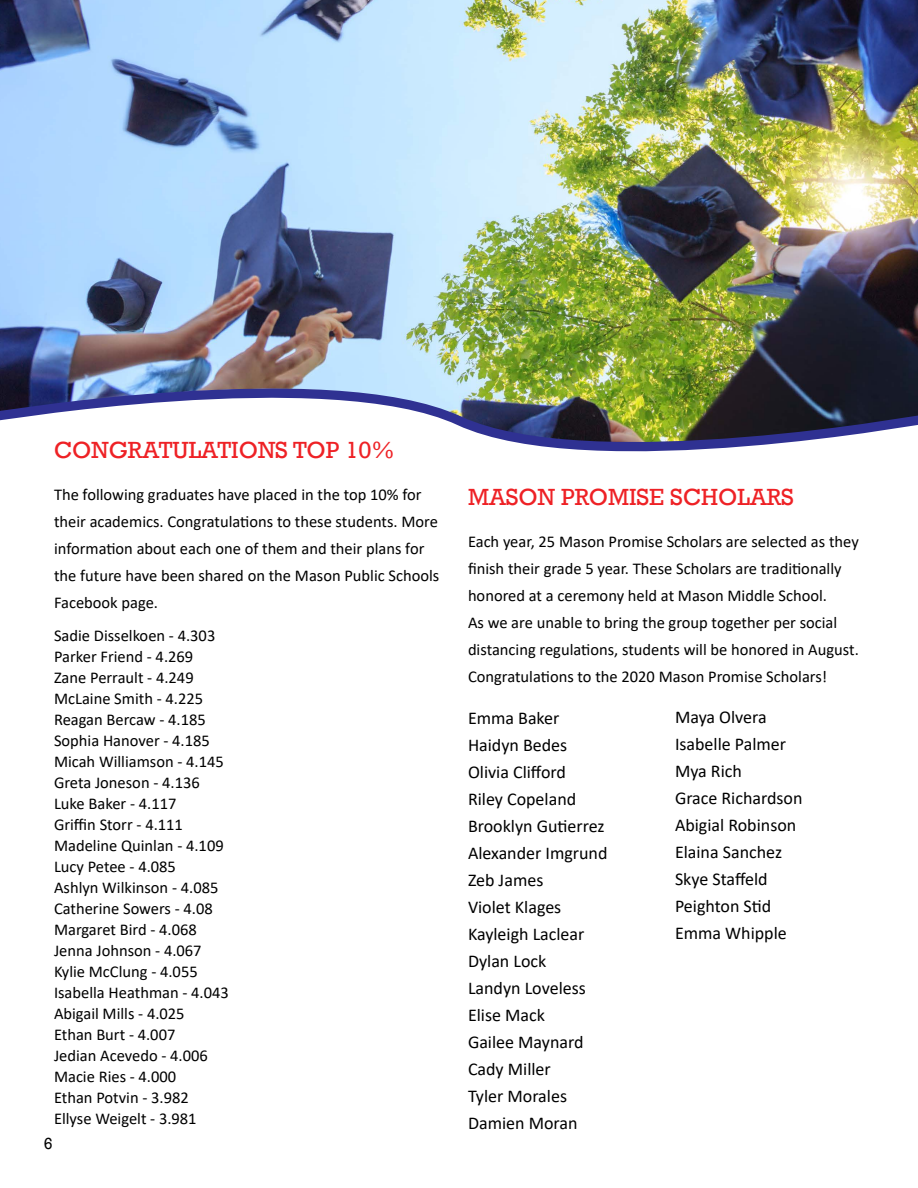
<style>
.page{position:relative;width:918px;height:1188px;background:#fff}
.page>*{position:absolute;margin:0;border:0;box-sizing:border-box;transform-origin:0 0}
.t1{font:24px "Rockwell";color:#ee2125}
.t2{font:18px "Calibri";color:#000}
.t3{font:16.5px/27px "Calibri";color:#000}
.t4{font:16.5px "Rockwell";color:#000}
</style>
<div class="page">
<img style="left:0;top:0;width:918px;height:361px">
<img style="left:0;top:361px;width:918px;height:91px">
<p class="t1" style="left:54px;top:436px;width:342px">CONGRATULATIONS TOP 10%</p>
<p class="t3" style="left:54px;top:480px;width:387px">The following graduates have placed in the top 10% for their academics. Congratulations to these students. More information about each one of them and their plans for the future have been shared on the Mason Public Schools Facebook page.</p>
<p class="t3" style="left:54px;top:621px;width:163px">Sadie Disselkoen - 4.303</p>
<p class="t3" style="left:54px;top:642px;width:141px">Parker Friend - 4.269</p>
<p class="t3" style="left:54px;top:663px;width:141px">Zane Perrault - 4.249</p>
<p class="t3" style="left:54px;top:684px;width:151px">McLaine Smith - 4.225</p>
<p class="t3" style="left:54px;top:705px;width:153px">Reagan Bercaw - 4.185</p>
<p class="t3" style="left:54px;top:726px;width:157px">Sophia Hanover - 4.185</p>
<p class="t3" style="left:54px;top:747px;width:171px">Micah Williamson - 4.145</p>
<p class="t3" style="left:54px;top:768px;width:147px">Greta Joneson - 4.136</p>
<p class="t3" style="left:54px;top:789px;width:124px">Luke Baker - 4.117</p>
<p class="t3" style="left:54px;top:810px;width:130px">Griffin Storr - 4.111</p>
<p class="t3" style="left:54px;top:831px;width:171px">Madeline Quinlan - 4.109</p>
<p class="t3" style="left:54px;top:852px;width:124px">Lucy Petee - 4.085</p>
<p class="t3" style="left:54px;top:873px;width:166px">Ashlyn Wilkinson - 4.085</p>
<p class="t3" style="left:54px;top:894px;width:160px">Catherine Sowers - 4.08</p>
<p class="t3" style="left:54px;top:915px;width:144px">Margaret Bird - 4.068</p>
<p class="t3" style="left:54px;top:936px;width:149px">Jenna Johnson - 4.067</p>
<p class="t3" style="left:54px;top:957px;width:145px">Kylie McClung - 4.055</p>
<p class="t3" style="left:54px;top:978px;width:176px">Isabella Heathman - 4.043</p>
<p class="t3" style="left:54px;top:999px;width:132px">Abigail Mills - 4.025</p>
<p class="t3" style="left:54px;top:1020px;width:123px">Ethan Burt - 4.007</p>
<p class="t3" style="left:54px;top:1041px;width:155px">Jedian Acevedo - 4.006</p>
<p class="t3" style="left:54px;top:1062px;width:124px">Macie Ries - 4.000</p>
<p class="t3" style="left:54px;top:1083px;width:136px">Ethan Potvin - 3.982</p>
<p class="t3" style="left:54px;top:1104px;width:144px">Ellyse Weigelt - 3.981</p>
<p class="t4" style="left:44px;top:1134px;width:10px">6</p>
<p class="t1" style="left:468px;top:483px;width:327px">MASON PROMISE SCHOLARS</p>
<p class="t3" style="left:468px;top:528px;width:392px">Each year, 25 Mason Promise Scholars are selected as they finish their grade 5 year. These Scholars are traditionally honored at a ceremony held at Mason Middle School.<br>As we are unable to bring the group together per social distancing regulations, students will be honored in August.<br>Congratulations to the 2020 Mason Promise Scholars!</p>
<p class="t2" style="left:468px;top:706px;width:93px">Emma Baker</p>
<p class="t2" style="left:468px;top:733px;width:101px">Haidyn Bedes</p>
<p class="t2" style="left:468px;top:760px;width:100px">Olivia Clifford</p>
<p class="t2" style="left:468px;top:787px;width:110px">Riley Copeland</p>
<p class="t2" style="left:468px;top:814px;width:138px">Brooklyn Gutierrez</p>
<p class="t2" style="left:468px;top:841px;width:141px">Alexander Imgrund</p>
<p class="t2" style="left:468px;top:868px;width:77px">Zeb James</p>
<p class="t2" style="left:468px;top:895px;width:95px">Violet Klages</p>
<p class="t2" style="left:468px;top:922px;width:118px">Kayleigh Laclear</p>
<p class="t2" style="left:468px;top:949px;width:80px">Dylan Lock</p>
<p class="t2" style="left:468px;top:976px;width:119px">Landyn Loveless</p>
<p class="t2" style="left:468px;top:1003px;width:78px">Elise Mack</p>
<p class="t2" style="left:468px;top:1030px;width:117px">Gailee Maynard</p>
<p class="t2" style="left:468px;top:1057px;width:84px">Cady Miller</p>
<p class="t2" style="left:468px;top:1084px;width:101px">Tyler Morales</p>
<p class="t2" style="left:468px;top:1111px;width:111px">Damien Moran</p>
<p class="t2" style="left:675px;top:705px;width:93px">Maya Olvera</p>
<p class="t2" style="left:675px;top:732px;width:113px">Isabelle Palmer</p>
<p class="t2" style="left:675px;top:759px;width:68px">Mya Rich</p>
<p class="t2" style="left:675px;top:786px;width:129px">Grace Richardson</p>
<p class="t2" style="left:675px;top:813px;width:123px">Abigial Robinson</p>
<p class="t2" style="left:675px;top:840px;width:109px">Elaina Sanchez</p>
<p class="t2" style="left:675px;top:867px;width:94px">Skye Staffeld</p>
<p class="t2" style="left:675px;top:894px;width:98px">Peighton Stid</p>
<p class="t2" style="left:675px;top:921px;width:113px">Emma Whipple</p>
</div>
